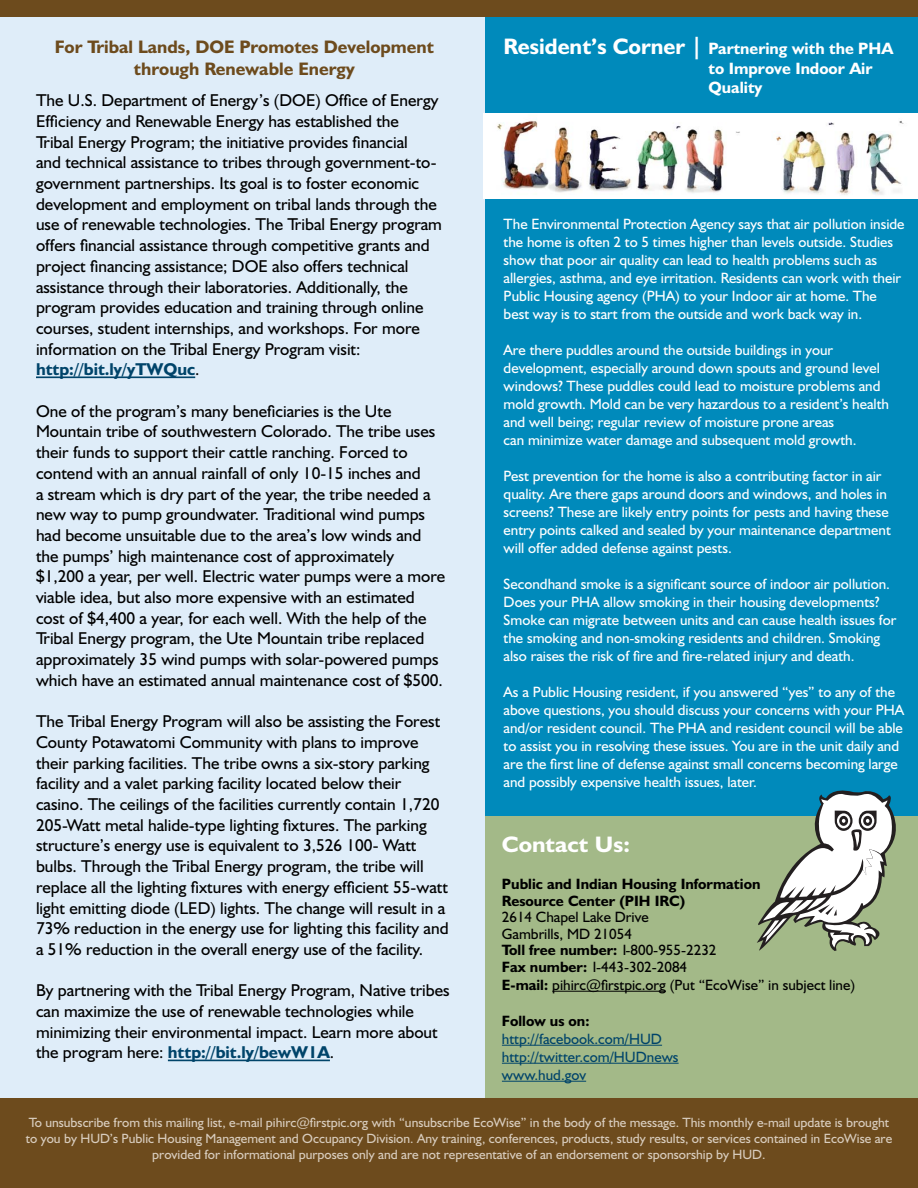
<style>
.page{position:relative;width:918px;height:1188px;background:#fff}
.page>*{position:absolute;margin:0;border:0;box-sizing:border-box;transform-origin:0 0}
.t1{font:700 22.5px "Humanist 521 BT";color:#fff;scale:1.07 1}
.t2{font:700 18.15px/21.8px "Humanist 521 BT";color:#6d4b1d;text-align:center}
.t3{font:17.25px/20.7px "Humanist 521 BT";color:#000}
.t4{font:700 16.5px/19.8px "Humanist 521 BT";color:#fff}
.t5{font:15px/18px "Humanist 521 BT";color:#fff}
.t6{font:15px/16.5px "Humanist 521 BT";color:#000}
.t7{font:700 15px/16.5px "Humanist 521 BT";color:#000}
.t8{font:15px/18px "Humanist 521 BT";color:#00446a}
.t9{font:13.5px/16.2px "Humanist 521 BT";color:#d8ccbd;text-align:center}
.s1{font-weight:700;color:#00446a}
.s2{font-size:22.5px}
.s3{font-weight:700}
</style>
<div class="page">
<div style="left:0;top:10px;width:596px;height:1098px;background:#dfedf9"></div>
<div style="left:485px;top:0;width:433px;height:824px;background:#008abb"></div>
<div style="left:0;top:1098px;width:918px;height:90px;background:#6d4b1d"></div>
<div style="left:485px;top:816px;width:433px;height:282px;background:#a3b988"></div>
<div style="left:0;top:0;width:918px;height:17px;background:#6d4b1d"></div>
<svg style="left:757px;top:791px;width:139px;height:160px"></svg>
<hr style="left:552px;top:991px;width:114px;height:1px;background:#000">
<hr style="left:502px;top:1045px;width:160px;height:1px;background:#00446a">
<hr style="left:502px;top:1063px;width:177px;height:1px;background:#00446a">
<hr style="left:502px;top:1081px;width:84px;height:1px;background:#00446a">
<hr style="left:36px;top:376px;width:159px;height:2px;background:#00446a">
<hr style="left:168px;top:1060px;width:162px;height:1px;background:#00446a">
<img style="left:484px;top:114px;width:434px;height:85px">
<p class="t2" style="left:55px;top:35px;width:381px">For Tribal Lands, DOE Promotes Development through Renewable Energy</p>
<p class="t3" style="left:36px;top:90px;width:408px">The U.S. Department of Energy’s (DOE) Office of Energy Efficiency and Renewable Energy has established the<br>Tribal Energy Program; the initiative provides financial<br>and technical assistance to tribes through government-to&shy;government partnerships. Its goal is to foster economic development and employment on tribal lands through the use of renewable technologies. The Tribal Energy program offers financial assistance through competitive grants and project financing assistance; DOE also offers technical assistance through their laboratories. Additionally, the program provides education and training through online courses, student internships, and workshops. For more information on the Tribal Energy Program visit: <span class="s1">http://bit.ly/yTWQuc</span>.</p>
<p class="t3" style="left:36px;top:400px;width:411px">One of the program’s many beneficiaries is the Ute Mountain tribe of southwestern Colorado. The tribe uses their funds to support their cattle ranching. Forced to contend with an annual rainfall of only 10-15 inches and<br>a stream which is dry part of the year, the tribe needed a new way to pump groundwater. Traditional wind pumps had become unsuitable due to the area’s low winds and the pumps’ high maintenance cost of approximately $1,200 a year, per well. Electric water pumps were a more viable idea, but also more expensive with an estimated cost of $4,400 a year, for each well. With the help of the Tribal Energy program, the Ute Mountain tribe replaced approximately 35 wind pumps with solar-powered pumps which have an estimated annual maintenance cost of $500.</p>
<p class="t3" style="left:36px;top:711px;width:414px">The Tribal Energy Program will also be assisting the Forest County Potawatomi Community with plans to improve their parking facilities. The tribe owns a six-story parking facility and a valet parking facility located below their casino. The ceilings of the facilities currently contain 1,720<br>205-Watt metal halide-type lighting fixtures. The parking structure’s energy use is equivalent to 3,526 100- Watt bulbs. Through the Tribal Energy program, the tribe will replace all the lighting fixtures with energy efficient 55-watt light emitting diode (LED) lights. The change will result in a 73% reduction in the energy use for lighting this facility and a 51% reduction in the overall energy use of the facility.</p>
<p class="t3" style="left:36px;top:980px;width:415px">By partnering with the Tribal Energy Program, Native tribes can maximize the use of renewable technologies while minimizing their environmental impact. Learn more about the program here: <span class="s1">http://bit.ly/bewW1A</span>.</p>
<p class="t4" style="left:709px;top:38px;width:186px;text-indent:-205px"><span class="s2">Resident’s Corner |</span> Partnering with the PHA to Improve Indoor Air<br>Quality</p>
<p class="t5" style="left:504px;top:215px;width:402px">The Environmental Protection Agency says that air pollution inside the home is often 2 to 5 times higher than levels outside. Studies show that poor air quality can lead to health problems such as allergies, asthma, and eye irritation. Residents can work with their Public Housing agency (PHA) to your Indoor air at home. The best way is to start from the outside and work back way in.</p>
<p class="t5" style="left:504px;top:341px;width:387px">Are there puddles around the outside buildings in your development, especially around down spouts and ground level windows? These puddles could lead to moisture problems and mold growth. Mold can be very hazardous to a resident’s health and well being; regular review of moisture prone areas<br>can minimize water damage and subsequent mold growth.</p>
<p class="t5" style="left:504px;top:467px;width:389px">Pest prevention for the home is also a contributing factor in air quality. Are there gaps around doors and windows, and holes in screens? These are likely entry points for pests and having these entry points calked and sealed by your maintenance department will offer added defense against pests.</p>
<p class="t5" style="left:504px;top:575px;width:394px">Secondhand smoke is a significant source of indoor air pollution.<br>Does your PHA allow smoking in their housing developments?<br>Smoke can migrate between units and can cause health issues for the smoking and non-smoking residents and children. Smoking also raises the risk of fire and fire-related injury and death.</p>
<p class="t5" style="left:504px;top:683px;width:402px">As a Public Housing resident, if you answered “yes” to any of the above questions, you should discuss your concerns with your PHA and/or resident council. The PHA and resident council will be able to assist you in resolving these issues. You are in the unit daily and are the first line of defense against small concerns becoming large and possibly expensive health issues, later.</p>
<h1 class="t1" style="left:502px;top:830px;width:121px">Contact Us:</h1>
<p class="t7" style="left:502px;top:875px;width:260px">Public and Indian Housing Information<br>Resource Center (PIH IRC)</p>
<p class="t6" style="left:502px;top:908px;width:216px">2614 Chapel Lake Drive<br>Gambrills, MD 21054<br><span class="s3">Toll free number:</span> 1-800-955-2232<br><span class="s3">Fax number:</span> 1-443-302-2084</p>
<p class="t6" style="left:502px;top:976px;width:355px"><span class="s3">E-mail:</span> pihirc@firstpic.org (Put “EcoWise” in subject line)</p>
<p class="t7" style="left:502px;top:1012px;width:89px">Follow us on:</p>
<p class="t8" style="left:502px;top:1029px;width:178px">http://facebook.com/HUD http://twitter.com/HUDnews www.hud.gov</p>
<p class="t9" style="left:26px;top:1114px;width:868px">To unsubscribe from this mailing list, e-mail pihirc@firstpic.org with “unsubscribe EcoWise” in the body of the message. This monthly e-mail update is brought to you by HUD’s Public Housing Management and Occupancy Division. Any training, conferences, products, study results, or services contained in EcoWise are provided for informational purposes only and are not representative of an endorsement or sponsorship by HUD.</p>
</div>
